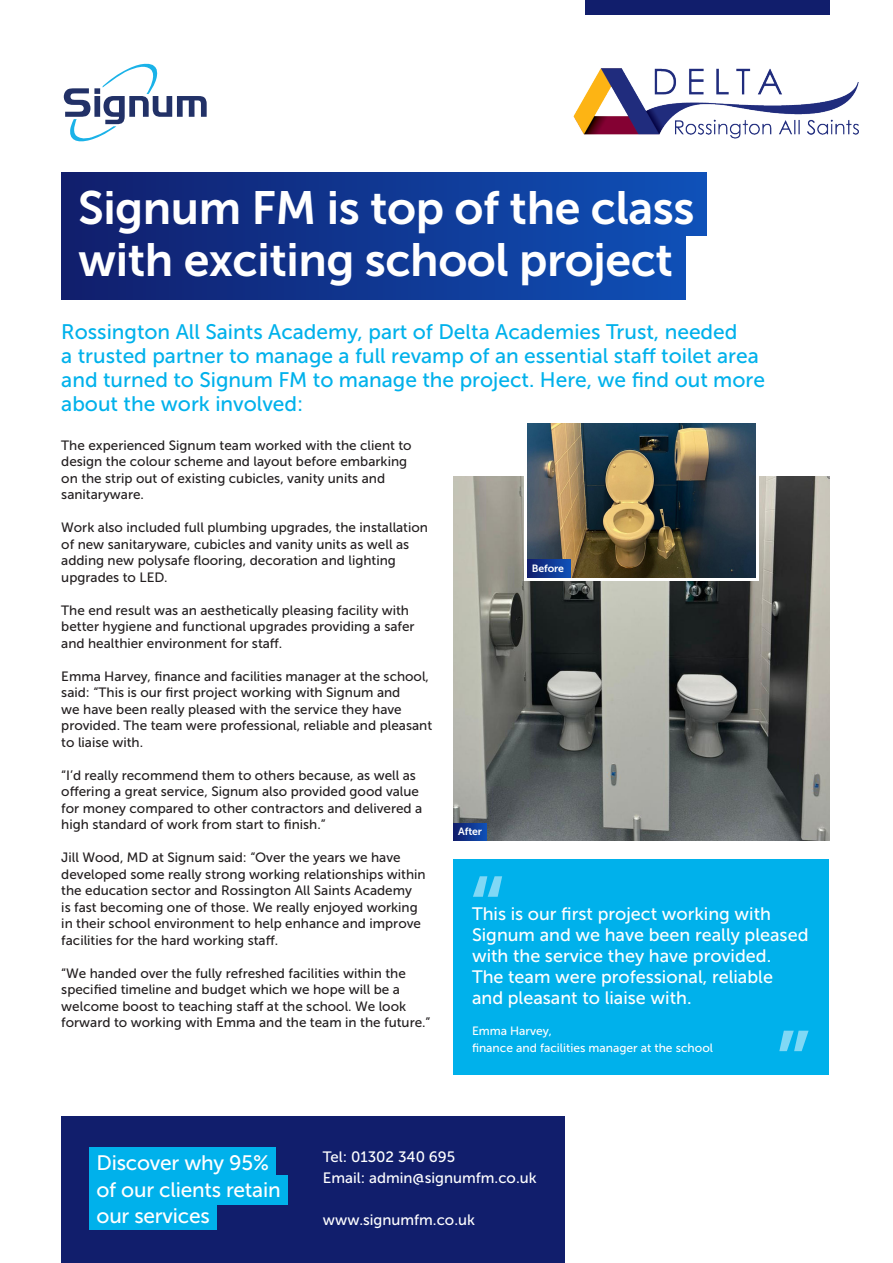
<style>
.page{position:relative;width:893px;height:1263px;background:#fff}
.page>*{position:absolute;margin:0;border:0;box-sizing:border-box;transform-origin:0 0}
.t1{font:105px "Museo Sans 500";color:#80d8f5}
.t2{font:46.5px/51.8px "Museo Sans 700";letter-spacing:-.01em;color:#fff}
.t3{font:21px/24px "Museo Sans 500";color:#00b1eb}
.t4{font:20.85px "Museo Sans 500";letter-spacing:-.01em;color:#fff}
.t5{font:18px/21px "Museo Sans 500";color:#fff}
.t6{font:15px "Museo Sans 500";color:#fff}
.t7{font:13.5px/16.5px "Museo Sans 500";color:#231f20}
.t8{font:12px/16.5px "Museo Sans 500";color:#fff}
.t9{font:10.5px "Museo Sans 700";letter-spacing:-.01em;color:#fff}
</style>
<div class="page">
<svg style="left:64px;top:64px;width:143px;height:77px"></svg>
<img style="left:573px;top:68px;width:286px;height:71px">
<div style="left:61px;top:1116px;width:504px;height:147px;background:#111e6c"></div>
<div style="left:89px;top:1147px;width:187px;height:30px;background:#00b1eb"></div>
<div style="left:89px;top:1175px;width:199px;height:29px;background:#00b1eb"></div>
<div style="left:89px;top:1200px;width:128px;height:30px;background:#00b1eb"></div>
<div style="left:585px;top:0;width:244px;height:15px;background:#111e6c"></div>
<div style="left:61px;top:172px;width:650px;height:128px;background:linear-gradient(to right,#111e6c,#0f52b9)"></div>
<div style="left:707px;top:166px;width:113px;height:71px;background:#fff"></div>
<div style="left:686px;top:236px;width:134px;height:65px;background:#fff"></div>
<div style="left:454px;top:859px;width:375px;height:216px;background:#00b1eb"></div>
<img style="left:454px;top:477px;width:375px;height:363px">
<svg style="left:454px;top:823px;width:33px;height:17px"></svg>
<div style="left:524px;top:420px;width:235px;height:160px;background:#fff"></div>
<img style="left:527px;top:423px;width:229px;height:154px">
<div style="left:527px;top:560px;width:43px;height:17px;background:linear-gradient(to right,#111d6b,#0f50b7)"></div>
<p class="t2" style="left:78px;top:182px;width:618px">Signum FM is top of the class with exciting school project</p>
<p class="t3" style="left:61px;top:320px;width:705px">Rossington All Saints Academy, part of Delta Academies Trust, needed<br>a trusted partner to manage a full revamp of an essential staff toilet area and turned to Signum FM to manage the project. Here, we find out more about the work involved:</p>
<p class="t7" style="left:61px;top:437px;width:352px">The experienced Signum team worked with the client to design the colour scheme and layout before embarking on the strip out of existing cubicles, vanity units and sanitaryware.</p>
<p class="t7" style="left:61px;top:519px;width:368px">Work also included full plumbing upgrades, the installation of new sanitaryware, cubicles and vanity units as well as adding new polysafe flooring, decoration and lighting upgrades to LED.</p>
<p class="t7" style="left:61px;top:602px;width:355px">The end result was an aesthetically pleasing facility with better hygiene and functional upgrades providing a safer and healthier environment for staff.</p>
<p class="t7" style="left:61px;top:668px;width:372px">Emma Harvey, finance and facilities manager at the school, said: “This is our first project working with Signum and<br>we have been really pleased with the service they have provided. The team were professional, reliable and pleasant to liaise with.</p>
<p class="t7" style="left:61px;top:767px;width:362px">“I’d really recommend them to others because, as well as offering a great service, Signum also provided good value for money compared to other contractors and delivered a high standard of work from start to finish.”</p>
<p class="t7" style="left:61px;top:849px;width:366px">Jill Wood, MD at Signum said: “Over the years we have developed some really strong working relationships within the education sector and Rossington All Saints Academy<br>is fast becoming one of those. We really enjoyed working in their school environment to help enhance and improve facilities for the hard working staff.</p>
<p class="t7" style="left:61px;top:965px;width:371px">“We handed over the fully refreshed facilities within the specified timeline and budget which we hope will be a welcome boost to teaching staff at the school. We look forward to working with Emma and the team in the future.”</p>
<p class="t9" style="left:532px;top:562px;width:34px">Before</p>
<p class="t9" style="left:458px;top:826px;width:25px">After</p>
<p class="t1" style="left:468px;top:858px;width:40px">“</p>
<p class="t5" style="left:472px;top:903px;width:338px">This is our first project working with Signum and we have been really pleased with the service they have provided.<br>The team were professional, reliable and pleasant to liaise with.</p>
<p class="t8" style="left:472px;top:1023px;width:243px">Emma Harvey,<br>finance and facilities manager at the school</p>
<p class="t1" style="left:814px;top:1069px;width:40px;rotate:-180deg">“</p>
<p class="t4" style="left:97px;top:1151px;width:174px">Discover why 95%</p>
<p class="t4" style="left:97px;top:1179px;width:186px">of our clients retain</p>
<p class="t4" style="left:97px;top:1204px;width:115px">our services</p>
<p class="t6" style="left:323px;top:1148px;width:134px">Tel: 01302 340 695</p>
<p class="t6" style="left:323px;top:1169px;width:215px">Email: admin@signumfm.co.uk</p>
<p class="t6" style="left:323px;top:1211px;width:154px">www.signumfm.co.uk</p>
</div>
